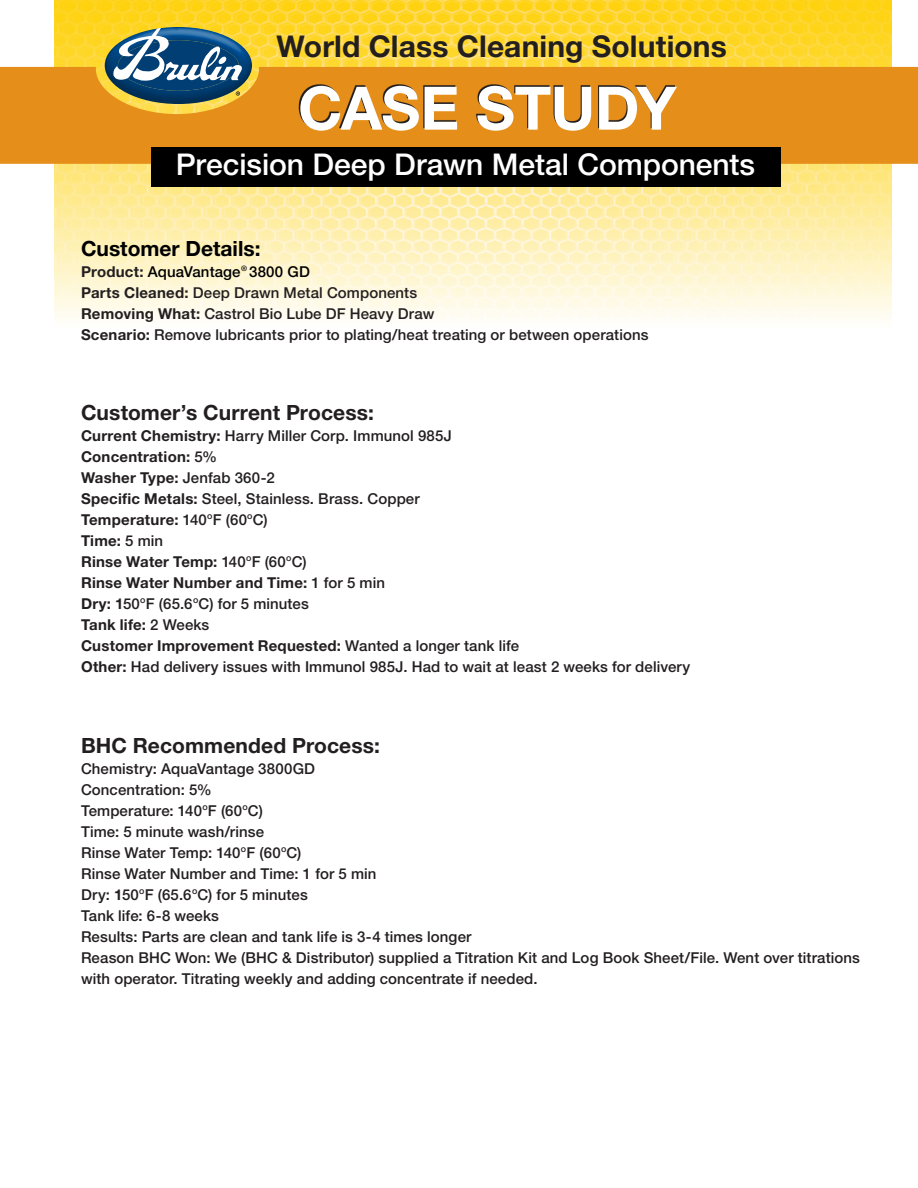
<style>
.page{position:relative;width:918px;height:1188px;background:#fff}
.page>*{position:absolute;margin:0;border:0;box-sizing:border-box;transform-origin:0 0}
.t1{font:700 60px "Helvetica Neue";letter-spacing:-.01em;color:#fff}
.t2{font:500 30px "Helvetica Neue";color:#fff}
.t3{font:700 30px "Helvetica Neue";letter-spacing:.005em;color:#231f20}
.Product_Info{font:700 21px "Helvetica Neue";letter-spacing:.005em;color:#231f20}
.t4{font:700 21px "Helvetica Neue";color:#000}
.t5{font:500 15px/21px "Helvetica Neue";letter-spacing:.005em;color:#231f20}
.t6{font:700 15px "Helvetica Neue";letter-spacing:.015em;color:#231f20}
.t7{font:500 15px "Helvetica Neue";letter-spacing:.01em;color:#000}
.s1{font-weight:700;color:#231f20}
.s2{font-weight:700}
.s3{font-weight:500}
</style>
<div class="page">
<img style="left:54px;top:0;width:837px;height:319px">
<svg style="left:105px;top:27px;width:147px;height:40px;background:#628383"></svg>
<svg style="left:0;top:67px;width:918px;height:97px;background:#da8e22"></svg>
<div style="left:151px;top:147px;width:630px;height:39px;background:#000"></div>
<svg style="left:299px;top:84px;width:376px;height:45px;background:#8c5b1c"></svg>
<p class="t3" style="left:276px;top:28px;width:452px">World Class Cleaning Solutions</p>
<p class="t1" style="left:298px;top:71px;width:380px">CASE STUDY</p>
<p class="t2" style="left:176px;top:147px;width:581px">Precision Deep Drawn Metal Components</p>
<p class="t4" style="left:81px;top:235px;width:181px">Customer Details:</p>
<p class="t7" style="left:81px;top:263px;width:230px"><span class="s1">Product:</span> AquaVantage<sup>®</sup> 3800 GD</p>
<p class="t5" style="left:81px;top:282px;width:338px"><span class="s2">Parts Cleaned:</span> Deep Drawn Metal Components</p>
<p class="t5" style="left:81px;top:303px;width:355px"><span class="s2">Removing What:</span> Castrol Bio Lube DF Heavy Draw</p>
<p class="t5" style="left:81px;top:324px;width:569px"><span class="s2">Scenario:</span> Remove lubricants prior to plating/heat treating or between operations</p>
<p class="Product_Info" style="left:81px;top:400px;width:294px">Customer’s Current Process:</p>
<p class="t5" style="left:81px;top:425px;width:372px"><span class="s2">Current Chemistry:</span> Harry Miller Corp. Immunol 985J</p>
<p class="t6" style="left:81px;top:447px;width:138px">Concentration: <span class="s3">5%</span></p>
<p class="t6" style="left:81px;top:468px;width:195px">Washer Type: <span class="s3">Jenfab 360-2</span></p>
<p class="t5" style="left:81px;top:488px;width:340px"><span class="s2">Specific Metals:</span> Steel, Stainless. Brass. Copper</p>
<p class="t6" style="left:81px;top:510px;width:188px">Temperature: <span class="s3">140</span><sup>o</sup><span class="s3">F (60</span><sup>o</sup><span class="s3">C)</span></p>
<p class="t6" style="left:81px;top:531px;width:84px">Time: <span class="s3">5 min</span></p>
<p class="t6" style="left:81px;top:552px;width:227px">Rinse Water Temp: <span class="s3">140</span><sup>o</sup><span class="s3">F (60</span><sup>o</sup><span class="s3">C)</span></p>
<p class="t6" style="left:81px;top:573px;width:306px">Rinse Water Number and Time: <span class="s3">1 for 5 min</span></p>
<p class="t5" style="left:81px;top:593px;width:229px"><span class="s2">Dry: 1</span>50<sup>o</sup>F (65.6<sup>o</sup>C) for 5 minutes</p>
<p class="t6" style="left:81px;top:615px;width:130px">Tank life: <span class="s3">2 Weeks</span></p>
<p class="t6" style="left:81px;top:636px;width:440px">Customer Improvement Requested: <span class="s3">Wanted a longer tank life</span></p>
<p class="t5" style="left:81px;top:656px;width:611px"><span class="s2">Other:</span> Had delivery issues with Immunol 985J. Had to wait at least 2 weeks for delivery</p>
<p class="Product_Info" style="left:81px;top:733px;width:300px">BHC Recommended Process:</p>
<p class="t5" style="left:81px;top:758px;width:236px">Chemistry: AquaVantage 3800GD</p>
<p class="t5" style="left:81px;top:779px;width:132px">Concentration: 5%</p>
<p class="t5" style="left:81px;top:800px;width:183px">Temperature: 140<sup>o</sup>F (60<sup>o</sup>C)</p>
<p class="t5" style="left:81px;top:821px;width:185px">Time: 5 minute wash/rinse</p>
<p class="t5" style="left:81px;top:842px;width:222px">Rinse Water Temp: 140<sup>o</sup>F (60<sup>o</sup>C)</p>
<p class="t5" style="left:81px;top:863px;width:297px">Rinse Water Number and Time: 1 for 5 min</p>
<p class="t5" style="left:81px;top:884px;width:228px">Dry: <span class="s2">1</span>50<sup>o</sup>F (65.6<sup>o</sup>C) for 5 minutes</p>
<p class="t5" style="left:81px;top:905px;width:139px">Tank life: 6-8 weeks</p>
<p class="t5" style="left:81px;top:926px;width:392px">Results: Parts are clean and tank life is 3-4 times longer</p>
<p class="t5" style="left:81px;top:947px;width:780px">Reason BHC Won: We (BHC &amp; Distributor) supplied a Titration Kit and Log Book Sheet/File. Went over titrations with operator. Titrating weekly and adding concentrate if needed.</p>
</div>
